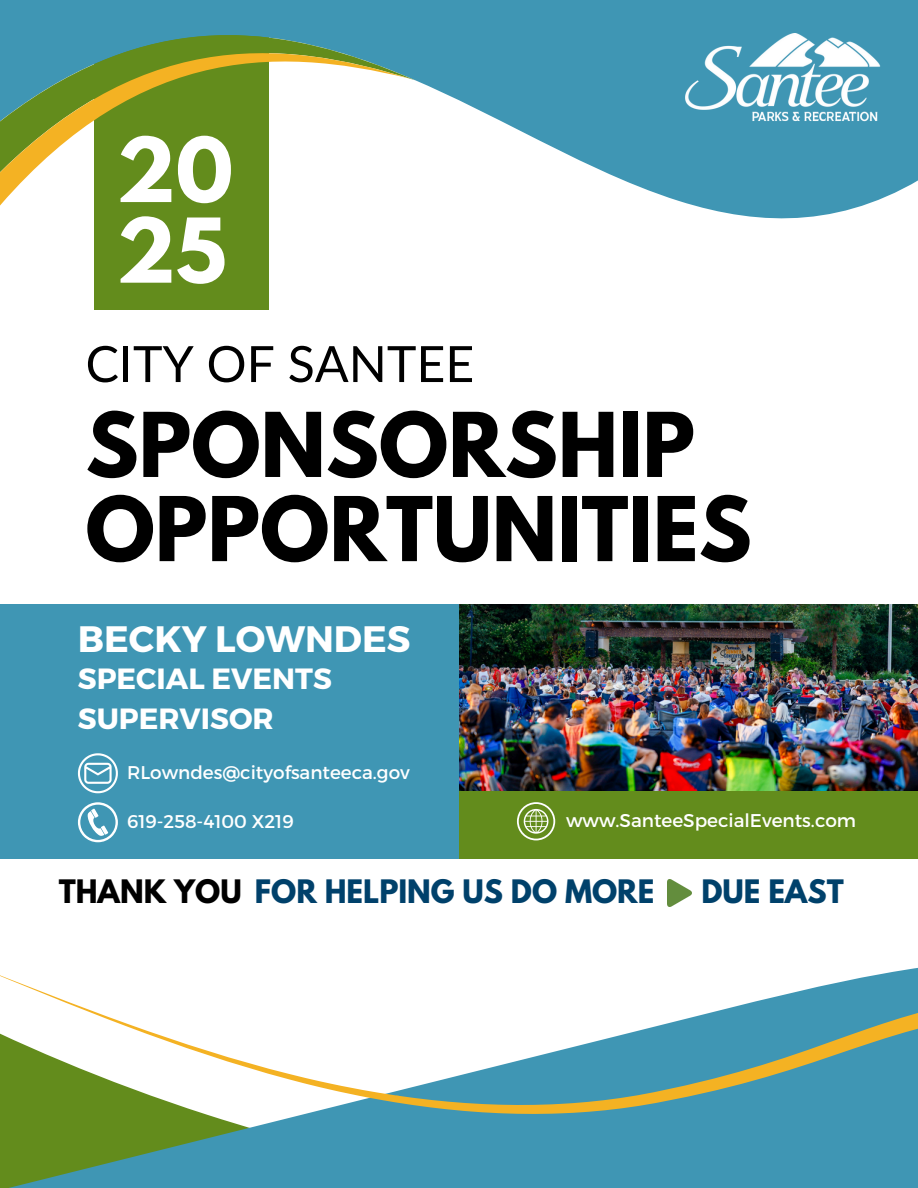
<style>
.page{position:relative;width:918px;height:1188px;background:#fff}
.page>*{position:absolute;margin:0;border:0;box-sizing:border-box;transform-origin:0 0}
.t1{font:700 79.05px "League Spartan";color:#000}
.t2{font:700 79.05px "League Spartan";color:#fff}
.t3{font:50.1px "Lato";color:#000}
.t4{font:700 36.75px "Montserrat";color:#fff}
.t5{font:700 29.25px/40.5px "Montserrat";color:#fff}
.t6{font:700 28.65px "League Spartan";color:#00416b}
.t7{font:700 28.65px "League Spartan";color:#000}
.t8{font:18.45px "Montserrat";color:#fff}
</style>
<div class="page">
<div style="left:94px;top:0;width:175px;height:310px;background:#638c1c"></div>
<div style="left:0;top:604px;width:459px;height:254px;background:#3f96b4"></div>
<img style="left:459px;top:604px;width:459px;height:187px">
<svg style="left:0;top:1114px;width:918px;height:74px;background:#46959c"></svg>
<svg style="left:0;top:967px;width:918px;height:147px"></svg>
<div style="left:459px;top:791px;width:459px;height:67px;background:#638c1c"></div>
<svg style="left:78px;top:802px;width:40px;height:40px"></svg>
<svg style="left:415px;top:0;width:503px;height:219px;fill:#3f96b4"></svg>
<div style="left:0;top:0;width:415px;height:81px;background:#3f96b4"></div>
<svg style="left:0;top:31px;width:410px;height:175px"></svg>
<img style="left:686px;top:34px;width:201px;height:99px">
<svg style="left:78px;top:753px;width:40px;height:40px"></svg>
<svg style="left:517px;top:802px;width:38px;height:38px"></svg>
<img style="left:667px;top:879px;width:24px;height:28px">
<p class="t2" style="left:116px;top:131px;width:118px">20</p>
<p class="t2" style="left:116px;top:212px;width:112px">25</p>
<h1 class="t3" style="left:86px;top:333px;width:390px">CITY OF SANTEE</h1>
<p class="t1" style="left:86px;top:406px;width:611px">SPONSORSHIP</p>
<h2 class="t1" style="left:86px;top:490px;width:668px">OPPORTUNITIES</h2>
<h1 class="t4" style="left:78px;top:615px;width:334px">BECKY LOWNDES</h1>
<p class="t5" style="left:78px;top:657px;width:255px">SPECIAL EVENTS<br>SUPERVISOR</p>
<p class="t8" style="left:127px;top:760px;width:284px">RLowndes@cityofsanteeca.gov</p>
<h3 class="t8" style="left:127px;top:809px;width:168px">619-258-4100 X219</h3>
<h4 class="t8" style="left:566px;top:808px;width:292px">www.SanteeSpecialEvents.com</h4>
<h5 class="t7" style="left:59px;top:877px;width:185px">THANK YOU</h5>
<p class="t6" style="left:255px;top:877px;width:401px">FOR HELPING US DO MORE</p>
<p class="t6" style="left:701px;top:877px;width:144px">DUE EAST</p>
</div>
